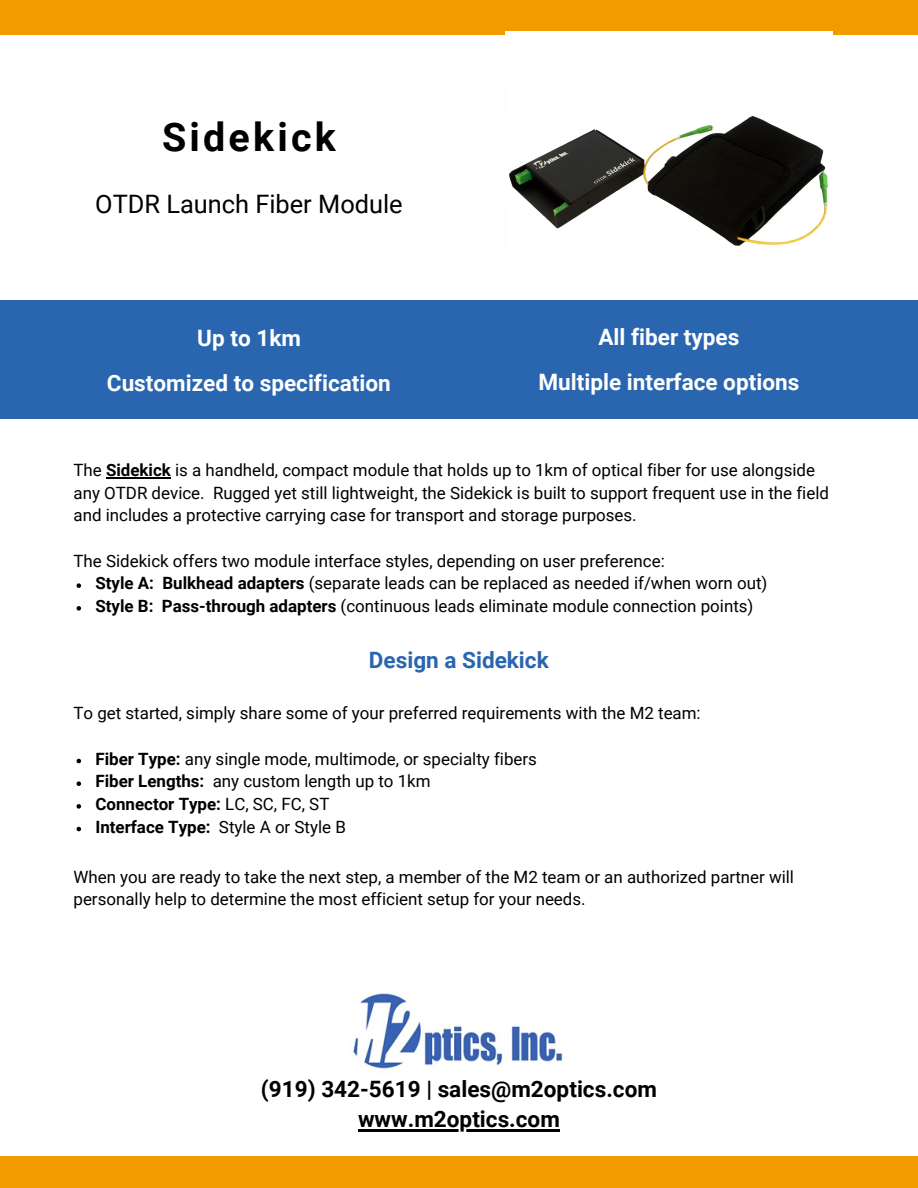
<style>
.page{position:relative;width:918px;height:1188px;background:#fff}
.page>*{position:absolute;margin:0;border:0;box-sizing:border-box;transform-origin:0 0}
.t1{font:700 39.45px "Roboto";letter-spacing:.08em;color:#000}
.t2{font:25.35px "Roboto";color:#000}
.t3{font:700 22.5px/45.5px "Roboto";color:#fff;text-align:center}
.t4{font:700 22.5px/30.8px "Roboto";color:#000;text-align:center}
.t5{font:700 22.5px "Roboto";color:#2a66af}
.t6{font:16.95px/22.6px "Roboto";color:#000}
.s1{font-weight:700}
</style>
<div class="page">
<div style="left:0;top:300px;width:918px;height:119px;background:#2a66af"></div>
<div style="left:0;top:0;width:918px;height:35px;background:#f19b00"></div>
<div style="left:0;top:1157px;width:918px;height:31px;background:#f19b00"></div>
<img style="left:353px;top:993px;width:210px;height:76px">
<svg style="left:77px;top:583px;width:4px;height:5px"></svg>
<svg style="left:77px;top:606px;width:4px;height:5px"></svg>
<svg style="left:77px;top:759px;width:4px;height:4px"></svg>
<svg style="left:77px;top:781px;width:4px;height:5px"></svg>
<svg style="left:77px;top:804px;width:4px;height:5px"></svg>
<svg style="left:77px;top:827px;width:4px;height:4px"></svg>
<hr style="left:106px;top:478px;width:65px;height:1px;background:#000">
<img style="left:505px;top:31px;width:328px;height:215px">
<hr style="left:358px;top:1129px;width:202px;height:3px;background:#000">
<h1 class="t1" style="left:162px;top:115px;width:175px">Sidekick</h1>
<h2 class="t2" style="left:95px;top:189px;width:309px">OTDR Launch Fiber Module</h2>
<h3 class="t3" style="left:107px;top:315px;width:285px">Up to 1km<br>Customized to specification</h3>
<h3 class="t3" style="left:539px;top:314px;width:262px">All fiber types<br>Multiple interface options</h3>
<p class="t6" style="left:74px;top:459px;width:757px">The <span class="s1">Sidekick</span> is a handheld, compact module that holds up to 1km of optical fiber for use alongside any OTDR device. Rugged yet still lightweight, the Sidekick is built to support frequent use in the field and includes a protective carrying case for transport and storage purposes.</p>
<p class="t6" style="left:74px;top:550px;width:593px">The Sidekick offers two module interface styles, depending on user preference:</p>
<p class="t6" style="left:96px;top:572px;width:673px"><span class="s1">Style A: Bulkhead adapters</span> (separate leads can be replaced as needed if/when worn out)<br><span class="s1">Style B: Pass-through adapters</span> (continuous leads eliminate module connection points)</p>
<h3 class="t5" style="left:369px;top:647px;width:181px">Design a Sidekick</h3>
<p class="t6" style="left:74px;top:702px;width:629px">To get started, simply share some of your preferred requirements with the M2 team:</p>
<p class="t6" style="left:96px;top:748px;width:443px"><span class="s1">Fiber Type:</span> any single mode, multimode, or specialty fibers <span class="s1">Fiber Lengths:</span> any custom length up to 1km<br><span class="s1">Connector Type:</span> LC, SC, FC, ST<br><span class="s1">Interface Type:</span> Style A or Style B</p>
<p class="t6" style="left:74px;top:866px;width:722px">When you are ready to take the next step, a member of the M2 team or an authorized partner will personally help to determine the most efficient setup for your needs.</p>
<h3 class="t4" style="left:261px;top:1074px;width:397px">(919) 342-5619 | sales@m2optics.com www.m2optics.com</h3>
</div>
